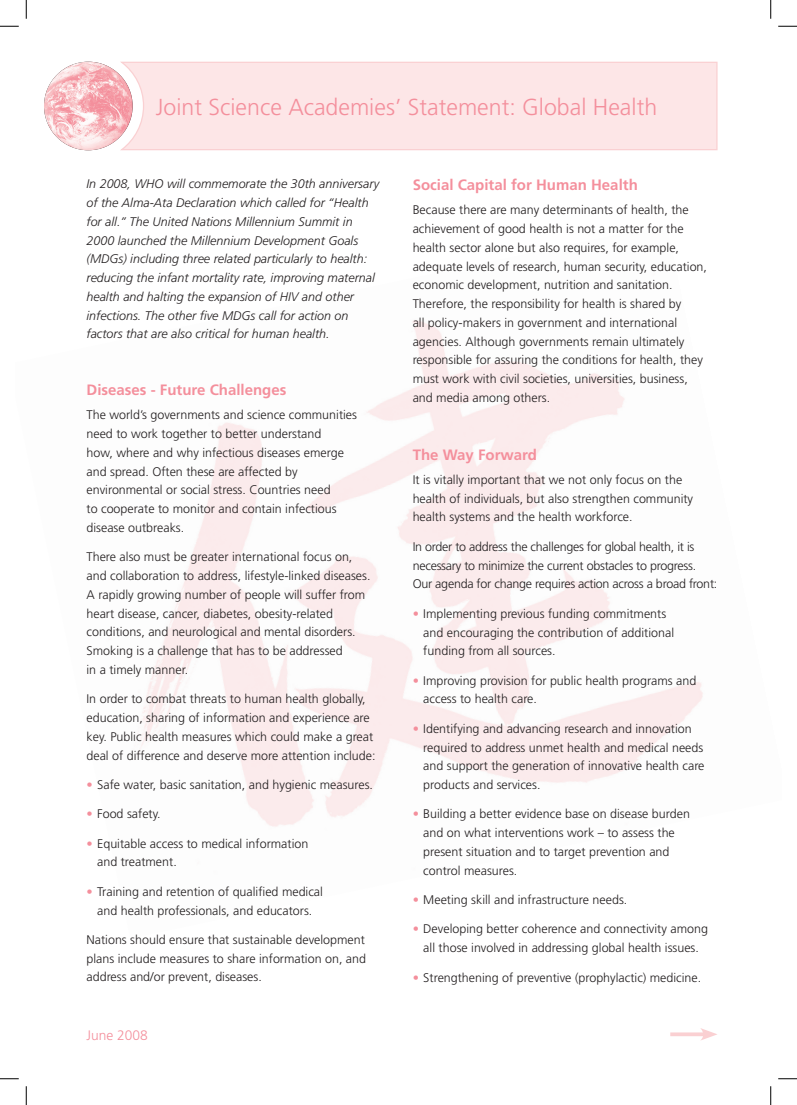
<style>
.page{position:relative;width:797px;height:1105px;background:#fff}
.page>*{position:absolute;margin:0;border:0;box-sizing:border-box;transform-origin:0 0}
.t1{font:300 23.12px "Frutiger";color:#f48f9c}
.t2{font:700 15px "Frutiger";color:#f48f9c}
.t3{font:300 13.75px "Frutiger";color:#f48f9c}
.t4{font:300 12.5px/18.8px "Frutiger";color:#231f20}
.t5{font:italic 300 12.5px/18.8px "Frutiger";color:#231f20}
.t6{font:300 12.5px/18.8px "Frutiger";letter-spacing:-.02em;color:#231f20}
.s1{color:#f48f9c}
</style>
<div class="page">
<img style="left:44px;top:62px;width:89px;height:88px;border-radius:50%">
<svg style="left:118px;top:61px;width:600px;height:90px;background:#fce5e6"></svg>
<svg style="left:670px;top:1032px;width:30px;height:4px"></svg>
<svg style="left:700px;top:1028px;width:17px;height:12px"></svg>
<svg style="left:0;top:25px;width:19px;height:2px"></svg>
<svg style="left:778px;top:25px;width:19px;height:2px"></svg>
<svg style="left:0;top:1078px;width:19px;height:1px"></svg>
<svg style="left:778px;top:1078px;width:19px;height:1px"></svg>
<svg style="left:25px;top:0;width:2px;height:19px"></svg>
<svg style="left:25px;top:1086px;width:2px;height:19px"></svg>
<svg style="left:770px;top:0;width:1px;height:19px"></svg>
<svg style="left:770px;top:1086px;width:1px;height:19px"></svg>
<h1 class="t1" style="left:156px;top:94px;width:503px">Joint Science Academies’ Statement: Global Health</h1>
<p class="t5" style="left:86px;top:175px;width:294px">In 2008, WHO will commemorate the 30th anniversary of the Alma-Ata Declaration which called for “Health for all.” The United Nations Millennium Summit in 2000 launched the Millennium Development Goals (MDGs) including three related particularly to health: reducing the infant mortality rate, improving maternal health and halting the expansion of HIV and other infections. The other five MDGs call for action on factors that are also critical for human health.</p>
<p class="t2" style="left:86px;top:381px;width:201px">Diseases - Future Challenges</p>
<p class="t4" style="left:86px;top:406px;width:272px">The world’s governments and science communities need to work together to better understand<br>how, where and why infectious diseases emerge and spread. Often these are affected by environmental or social stress. Countries need<br>to cooperate to monitor and contain infectious disease outbreaks.</p>
<p class="t4" style="left:86px;top:548px;width:285px">There also must be greater international focus on, and collaboration to address, lifestyle-linked diseases.<br>A rapidly growing number of people will suffer from heart disease, cancer, diabetes, obesity-related conditions, and neurological and mental disorders.<br>Smoking is a challenge that has to be addressed<br>in a timely manner.</p>
<p class="t4" style="left:86px;top:689px;width:290px">In order to combat threats to human health globally, education, sharing of information and experience are key. Public health measures which could make a great deal of difference and deserve more attention include:</p>
<p class="t4" style="left:86px;top:775px;width:288px"><span class="s1">•</span> Safe water, basic sanitation, and hygienic measures.</p>
<p class="t4" style="left:86px;top:804px;width:76px"><span class="s1">•</span> Food safety.</p>
<p class="t4" style="left:97px;top:834px;width:213px;text-indent:-11px"><span class="s1">•</span> Equitable access to medical information and treatment.</p>
<p class="t4" style="left:86px;top:882px;width:238px;text-align:center"><span class="s1">•</span> Training and retention of qualified medical and health professionals, and educators.</p>
<p class="t4" style="left:86px;top:930px;width:281px;text-align:justify">Nations should ensure that sustainable development plans include measures to share information on, and address and/or prevent, diseases.</p>
<p class="t3" style="left:86px;top:1027px;width:63px">June 2008</p>
<p class="t2" style="left:412px;top:176px;width:227px">Social Capital for Human Health</p>
<p class="t4" style="left:412px;top:201px;width:296px">Because there are many determinants of health, the achievement of good health is not a matter for the health sector alone but also requires, for example, adequate levels of research, human security, education, economic development, nutrition and sanitation.<br>Therefore, the responsibility for health is shared by<br>all policy-makers in government and international agencies. Although governments remain ultimately responsible for assuring the conditions for health, they must work with civil societies, universities, business, and media among others.</p>
<p class="t2" style="left:412px;top:446px;width:126px">The Way Forward</p>
<p class="t4" style="left:412px;top:470px;width:282px">It is vitally important that we not only focus on the health of individuals, but also strengthen community health systems and the health workforce.</p>
<p class="t6" style="left:412px;top:537px;width:306px">In order to address the challenges for global health, it is necessary to minimize the current obstacles to progress.<br>Our agenda for change requires action across a broad front:</p>
<p class="t4" style="left:423px;top:604px;width:252px;text-indent:-11px"><span class="s1">•</span> Implementing previous funding commitments and encouraging the contribution of additional funding from all sources.</p>
<p class="t4" style="left:423px;top:671px;width:274px;text-indent:-11px"><span class="s1">•</span> Improving provision for public health programs and access to health care.</p>
<p class="t4" style="left:423px;top:719px;width:283px;text-indent:-11px"><span class="s1">•</span> Identifying and advancing research and innovation required to address unmet health and medical needs and support the generation of innovative health care products and services.</p>
<p class="t4" style="left:423px;top:805px;width:268px;text-indent:-11px"><span class="s1">•</span> Building a better evidence base on disease burden and on what interventions work – to assess the present situation and to target prevention and control measures.</p>
<p class="t4" style="left:412px;top:890px;width:216px"><span class="s1">•</span> Meeting skill and infrastructure needs.</p>
<p class="t4" style="left:412px;top:920px;width:297px;text-align:center"><span class="s1">•</span> Developing better coherence and connectivity among all those involved in addressing global health issues.</p>
<p class="t4" style="left:412px;top:968px;width:290px"><span class="s1">•</span> Strengthening of preventive (prophylactic) medicine.</p>
</div>
